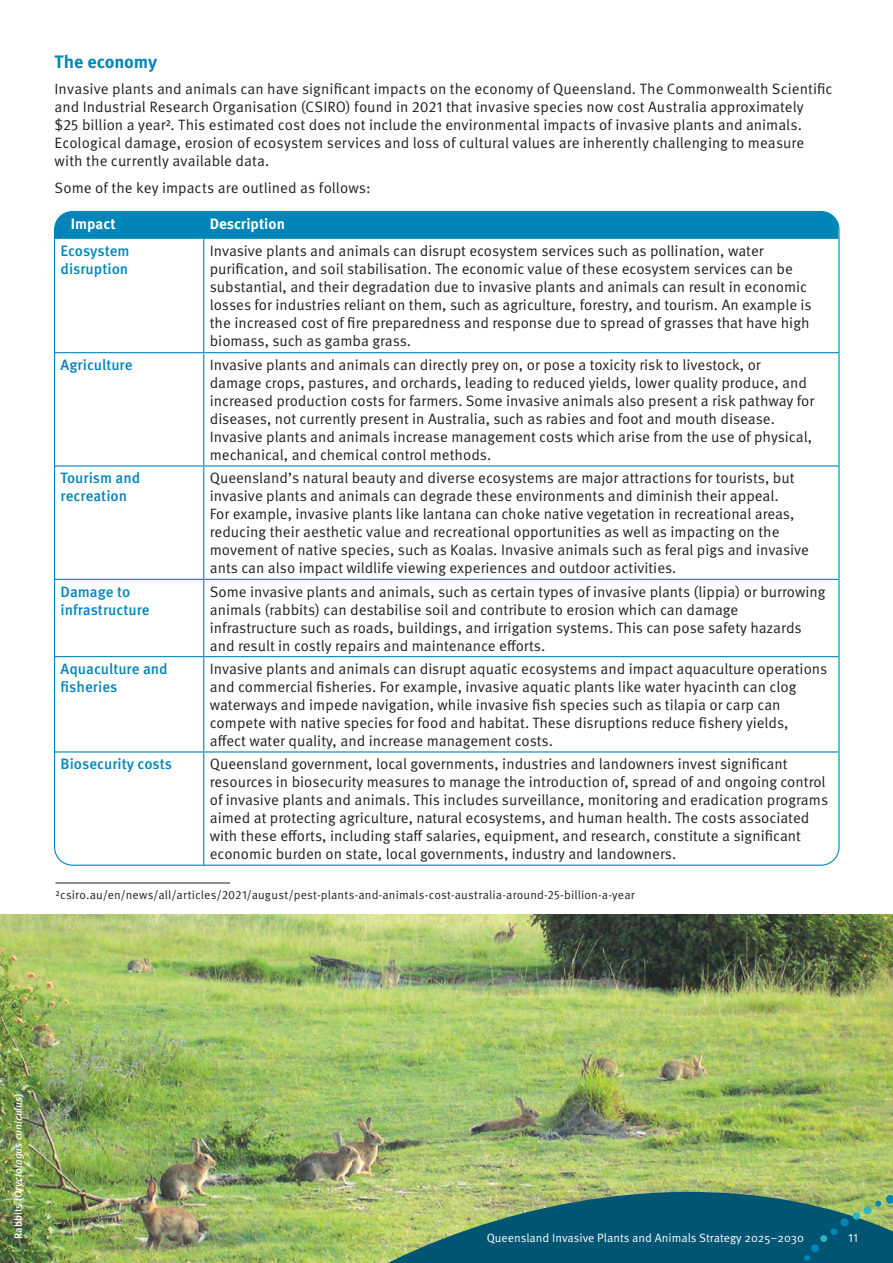
<style>
.page{position:relative;width:893px;height:1263px;background:#fff}
.page>*{position:absolute;margin:0;border:0;box-sizing:border-box;transform-origin:0 0}
.bullet{font:700 18px "Meta OT";letter-spacing:-.01em;color:#0085b9}
.bullet-2{font:15px/18px "Meta OT";color:#231f20}
.t1{font:500 15px/18px "Meta OT";color:#0085b9}
.t2{font:700 15px "Meta OT";color:#fff}
.bullet-3{font:12px "Meta OT";letter-spacing:.01em;color:#231f20}
.t3{font:12px "Meta OT";color:#fff}
.t4{font:italic 500 10.5px "Meta OT";color:#fff}
.s1{font-style:normal}
</style>
<div class="page">
<hr style="left:204px;top:465px;width:634px;height:2px;background:#0085b9">
<hr style="left:203px;top:353px;width:1px;height:112px;background:#0085b9">
<hr style="left:55px;top:465px;width:149px;height:2px;background:#0085b9">
<hr style="left:203px;top:467px;width:1px;height:112px;background:#0085b9">
<div style="left:55px;top:212px;width:783px;height:26px;background:#0085b9"></div>
<hr style="left:55px;top:238px;width:149px;height:1px;background:#0085b9">
<hr style="left:204px;top:238px;width:634px;height:1px;background:#0085b9">
<hr style="left:203px;top:239px;width:1px;height:113px;background:#0085b9">
<hr style="left:55px;top:352px;width:149px;height:1px;background:#0085b9">
<hr style="left:204px;top:352px;width:634px;height:1px;background:#0085b9">
<hr style="left:55px;top:579px;width:149px;height:1px;background:#0085b9">
<hr style="left:204px;top:579px;width:634px;height:1px;background:#0085b9">
<hr style="left:203px;top:580px;width:1px;height:76px;background:#0085b9">
<hr style="left:55px;top:656px;width:149px;height:1px;background:#0085b9">
<hr style="left:204px;top:656px;width:634px;height:1px;background:#0085b9">
<hr style="left:203px;top:657px;width:1px;height:94px;background:#0085b9">
<hr style="left:55px;top:751px;width:149px;height:1px;background:#0085b9">
<hr style="left:204px;top:751px;width:634px;height:1px;background:#0085b9">
<hr style="left:203px;top:752px;width:1px;height:113px;background:#0085b9">
<img style="left:0;top:914px;width:893px;height:213px">
<img style="left:0;top:1127px;width:36px;height:136px">
<hr style="left:56px;top:883px;width:174px;height:1px;background:#231f20">
<img style="left:36px;top:1127px;width:857px;height:136px">
<svg style="left:804px;top:1194px;width:89px;height:67px"></svg>
<p class="bullet" style="left:55px;top:50px;width:104px">The economy</p>
<p class="bullet-2" style="left:55px;top:80px;width:780px">Invasive plants and animals can have significant impacts on the economy of Queensland. The Commonwealth Scientific and Industrial Research Organisation (CSIRO) found in 2021 that invasive species now cost Australia approximately<br>$25 billion a year2. This estimated cost does not include the environmental impacts of invasive plants and animals.<br>Ecological damage, erosion of ecosystem services and loss of cultural values are inherently challenging to measure with the currently available data.</p>
<p class="bullet-2" style="left:55px;top:179px;width:318px">Some of the key impacts are outlined as follows:</p>
<p class="t2" style="left:71px;top:214px;width:46px">Impact</p>
<p class="t2" style="left:210px;top:214px;width:77px">Description</p>
<p class="t1" style="left:61px;top:242px;width:71px">Ecosystem disruption</p>
<p class="bullet-2" style="left:210px;top:242px;width:603px">Invasive plants and animals can disrupt ecosystem services such as pollination, water purification, and soil stabilisation. The economic value of these ecosystem services can be substantial, and their degradation due to invasive plants and animals can result in economic losses for industries reliant on them, such as agriculture, forestry, and tourism. An example is the increased cost of fire preparedness and response due to spread of grasses that have high biomass, such as gamba grass.</p>
<p class="t1" style="left:61px;top:356px;width:74px">Agriculture</p>
<p class="bullet-2" style="left:210px;top:356px;width:606px">Invasive plants and animals can directly prey on, or pose a toxicity risk to livestock, or damage crops, pastures, and orchards, leading to reduced yields, lower quality produce, and increased production costs for farmers. Some invasive animals also present a risk pathway for diseases, not currently present in Australia, such as rabies and foot and mouth disease.<br>Invasive plants and animals increase management costs which arise from the use of physical, mechanical, and chemical control methods.</p>
<p class="t1" style="left:61px;top:469px;width:81px">Tourism and recreation</p>
<p class="bullet-2" style="left:210px;top:469px;width:601px">Queensland’s natural beauty and diverse ecosystems are major attractions for tourists, but invasive plants and animals can degrade these environments and diminish their appeal.<br>For example, invasive plants like lantana can choke native vegetation in recreational areas, reducing their aesthetic value and recreational opportunities as well as impacting on the movement of native species, such as Koalas. Invasive animals such as feral pigs and invasive ants can also impact wildlife viewing experiences and outdoor activities.</p>
<p class="t1" style="left:61px;top:583px;width:91px">Damage to infrastructure</p>
<p class="bullet-2" style="left:210px;top:583px;width:617px">Some invasive plants and animals, such as certain types of invasive plants (lippia) or burrowing animals (rabbits) can destabilise soil and contribute to erosion which can damage infrastructure such as roads, buildings, and irrigation systems. This can pose safety hazards and result in costly repairs and maintenance efforts.</p>
<p class="t1" style="left:61px;top:660px;width:109px">Aquaculture and fisheries</p>
<p class="bullet-2" style="left:210px;top:660px;width:619px">Invasive plants and animals can disrupt aquatic ecosystems and impact aquaculture operations and commercial fisheries. For example, invasive aquatic plants like water hyacinth can clog waterways and impede navigation, while invasive fish species such as tilapia or carp can compete with native species for food and habitat. These disruptions reduce fishery yields, affect water quality, and increase management costs.</p>
<p class="t1" style="left:61px;top:755px;width:113px">Biosecurity costs</p>
<p class="bullet-2" style="left:210px;top:755px;width:620px">Queensland government, local governments, industries and landowners invest significant resources in biosecurity measures to manage the introduction of, spread of and ongoing control of invasive plants and animals. This includes surveillance, monitoring and eradication programs aimed at protecting agriculture, natural ecosystems, and human health. The costs associated with these efforts, including staff salaries, equipment, and research, constitute a significant economic burden on state, local governments, industry and landowners.</p>
<p class="bullet-3" style="left:56px;top:887px;width:581px">2csiro.au/en/news/all/articles/2021/august/pest-plants-and-animals-cost-australia-around-25-billion-a-year</p>
<p class="t4" style="left:12px;top:1238px;width:147px;rotate:-90deg"><span class="s1">Rabbits (</span>Oryctolagus cuniculus<span class="s1">)</span></p>
<p class="t3" style="left:487px;top:1230px;width:319px">Queensland Invasive Plants and Animals Strategy 2025–2030</p>
<p class="t3" style="left:848px;top:1230px;width:11px">11</p>
</div>
